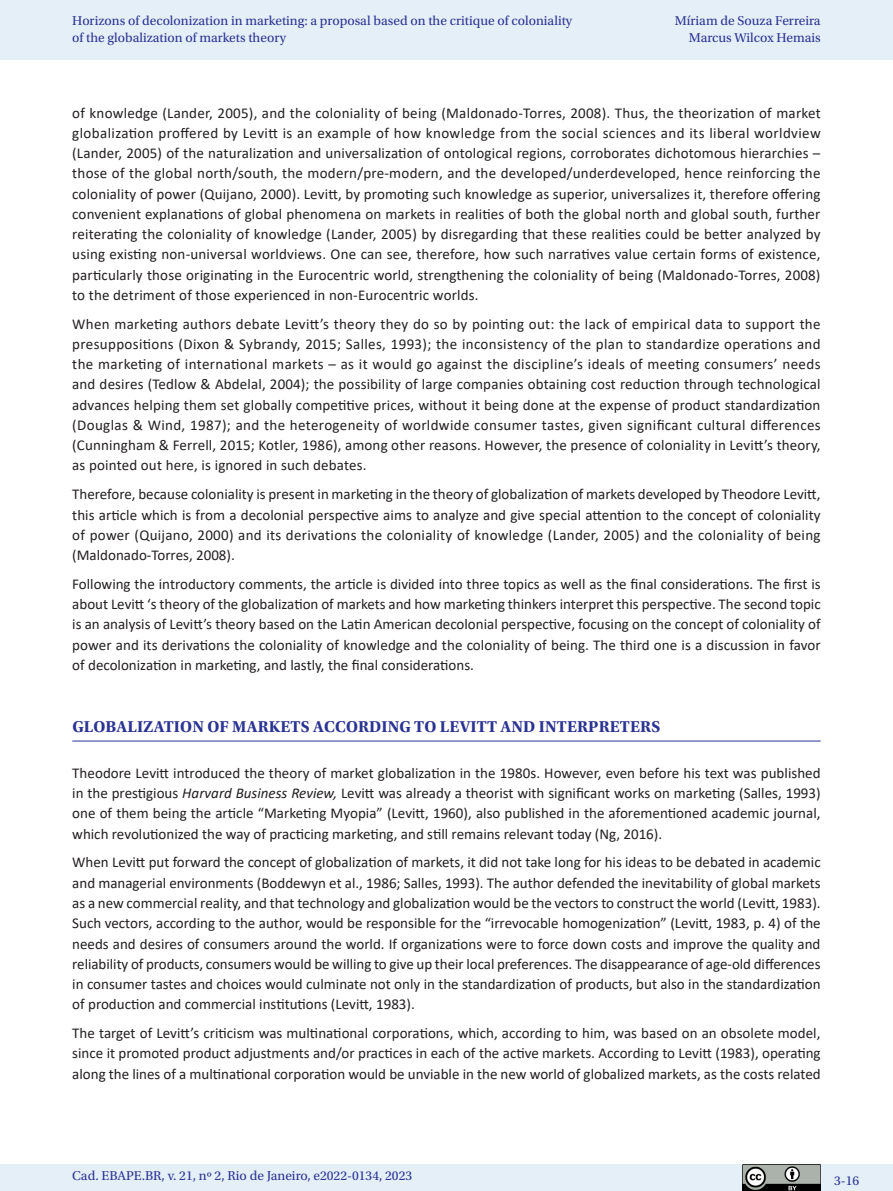
<style>
.page{position:relative;width:893px;height:1191px;background:#fff}
.page>*{position:absolute;margin:0;border:0;box-sizing:border-box;transform-origin:0 0}
._07_1_sub_1{font:700 16.5px "Utopia Std";letter-spacing:.01em;color:#2b3393}
._06_0_texto{font:15px/20.2px "Calibri";color:#231f20;text-align:justify}
.t1{font:13.5px/16.5px "Utopia Std";color:#2b3393}
.s1{font-style:italic}
</style>
<div class="page">
<div style="left:0;top:0;width:893px;height:60px;background:#e4eff8"></div>
<div style="left:0;top:1164px;width:893px;height:27px;background:#e4eff8"></div>
<img style="left:743px;top:1164px;width:78px;height:27px">
<hr style="left:72px;top:740px;width:749px;height:1px;background:#2b3393">
<p class="t1" style="left:72px;top:13px;width:501px">Horizons of decolonization in marketing: a proposal based on the critique of coloniality of the globalization of markets theory</p>
<p class="t1" style="left:675px;top:13px;width:147px;text-align:right">Míriam de Souza Ferreira<br>Marcus Wilcox Hemais</p>
<p class="_06_0_texto" style="left:72px;top:102px;width:750px">of knowledge (Lander, 2005), and the coloniality of being (Maldonado-Torres, 2008). Thus, the theorization of market globalization proffered by Levitt is an example of how knowledge from the social sciences and its liberal worldview (Lander, 2005) of the naturalization and universalization of ontological regions, corroborates dichotomous hierarchies – those of the global north/south, the modern/pre-modern, and the developed/underdeveloped, hence reinforcing the coloniality of power (Quijano, 2000). Levitt, by promoting such knowledge as superior, universalizes it, therefore offering convenient explanations of global phenomena on markets in realities of both the global north and global south, further reiterating the coloniality of knowledge (Lander, 2005) by disregarding that these realities could be better analyzed by using existing non-universal worldviews. One can see, therefore, how such narratives value certain forms of existence, particularly those originating in the Eurocentric world, strengthening the coloniality of being (Maldonado-Torres, 2008) to the detriment of those experienced in non-Eurocentric worlds.</p>
<p class="_06_0_texto" style="left:72px;top:313px;width:750px">When marketing authors debate Levitt’s theory they do so by pointing out: the lack of empirical data to support the presuppositions (Dixon &amp; Sybrandy, 2015; Salles, 1993); the inconsistency of the plan to standardize operations and the marketing of international markets – as it would go against the discipline’s ideals of meeting consumers’ needs and desires (Tedlow &amp; Abdelal, 2004); the possibility of large companies obtaining cost reduction through technological advances helping them set globally competitive prices, without it being done at the expense of product standardization (Douglas &amp; Wind, 1987); and the heterogeneity of worldwide consumer tastes, given significant cultural differences (Cunningham &amp; Ferrell, 2015; Kotler, 1986), among other reasons. However, the presence of coloniality in Levitt’s theory, as pointed out here, is ignored in such debates.</p>
<p class="_06_0_texto" style="left:72px;top:484px;width:750px">Therefore, because coloniality is present in marketing in the theory of globalization of markets developed by Theodore Levitt, this article which is from a decolonial perspective aims to analyze and give special attention to the concept of coloniality of power (Quijano, 2000) and its derivations the coloniality of knowledge (Lander, 2005) and the coloniality of being (Maldonado-Torres, 2008).</p>
<p class="_06_0_texto" style="left:72px;top:573px;width:750px">Following the introductory comments, the article is divided into three topics as well as the final considerations. The first is about Levitt ‘s theory of the globalization of markets and how marketing thinkers interpret this perspective. The second topic is an analysis of Levitt’s theory based on the Latin American decolonial perspective, focusing on the concept of coloniality of power and its derivations the coloniality of knowledge and the coloniality of being. The third one is a discussion in favor of decolonization in marketing, and lastly, the final considerations.</p>
<p class="_07_1_sub_1" style="left:72px;top:717px;width:589px">GLOBALIZATION OF MARKETS ACCORDING TO LEVITT AND INTERPRETERS</p>
<p class="_06_0_texto" style="left:72px;top:762px;width:750px">Theodore Levitt introduced the theory of market globalization in the 1980s. However, even before his text was published in the prestigious <span class="s1">Harvard Business Review,</span> Levitt was already a theorist with significant works on marketing (Salles, 1993) one of them being the article “Marketing Myopia” (Levitt, 1960), also published in the aforementioned academic journal, which revolutionized the way of practicing marketing, and still remains relevant today (Ng, 2016).</p>
<p class="_06_0_texto" style="left:72px;top:852px;width:750px">When Levitt put forward the concept of globalization of markets, it did not take long for his ideas to be debated in academic and managerial environments (Boddewyn et al., 1986; Salles, 1993). The author defended the inevitability of global markets as a new commercial reality, and that technology and globalization would be the vectors to construct the world (Levitt, 1983).<br>Such vectors, according to the author, would be responsible for the “irrevocable homogenization” (Levitt, 1983, p. 4) of the needs and desires of consumers around the world. If organizations were to force down costs and improve the quality and reliability of products, consumers would be willing to give up their local preferences. The disappearance of age-old differences in consumer tastes and choices would culminate not only in the standardization of products, but also in the standardization of production and commercial institutions (Levitt, 1983).</p>
<p class="_06_0_texto" style="left:72px;top:1022px;width:750px">The target of Levitt’s criticism was multinational corporations, which, according to him, was based on an obsolete model, since it promoted product adjustments and/or practices in each of the active markets. According to Levitt (1983), operating along the lines of a multinational corporation would be unviable in the new world of globalized markets, as the costs related</p>
<p class="t1" style="left:72px;top:1167px;width:341px">Cad. EBAPE.BR, v. 21, nº 2, Rio de Janeiro, e2022-0134, 2023</p>
<p class="t1" style="left:834px;top:1172px;width:27px">3-16</p>
</div>
